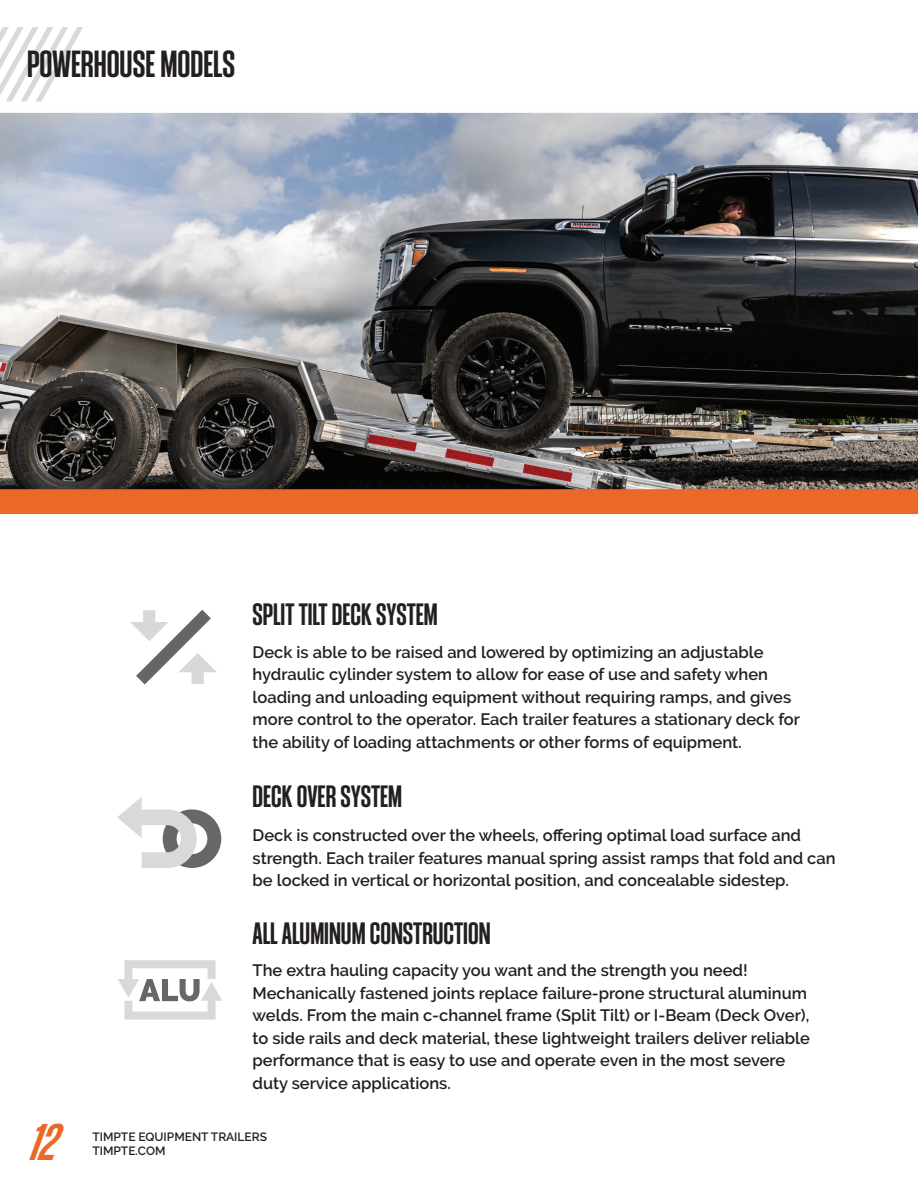
<style>
.page{position:relative;width:918px;height:1188px;background:#fff}
.page>*{position:absolute;margin:0;border:0;box-sizing:border-box;transform-origin:0 0}
.t1{font:italic 700 45px "Athletic Pro";color:#ea6828}
.Category_1{font:700 33px "Athletic Pro";color:#231f20}
.t2{font:700 27px "Athletic Pro";color:#231f20}
.t3{font:600 16.5px/22.5px "Raleway";color:#231f20}
.t4{font:600 12px/14.4px "Raleway";color:#231f20}
</style>
<div class="page">
<img style="left:0;top:112px;width:918px;height:730px">
<svg style="left:117px;top:797px;width:104px;height:71px"></svg>
<svg style="left:118px;top:960px;width:104px;height:60px"></svg>
<svg style="left:130px;top:610px;width:87px;height:75px"></svg>
<svg style="left:0;top:27px;width:83px;height:75px"></svg>
<p class="Category_1" style="left:27px;top:46px;width:210px">POWERHOUSE MODELS</p>
<p class="t2" style="left:253px;top:599px;width:187px">SPLIT TILT DECK SYSTEM</p>
<p class="t3" style="left:253px;top:641px;width:549px">Deck is able to be raised and lowered by optimizing an adjustable hydraulic cylinder system to allow for ease of use and safety when loading and unloading equipment without requiring ramps, and gives more control to the operator. Each trailer features a stationary deck for the ability of loading attachments or other forms of equipment.</p>
<p class="t2" style="left:253px;top:781px;width:151px">DECK OVER SYSTEM</p>
<p class="t3" style="left:253px;top:824px;width:585px">Deck is constructed over the wheels, offering optimal load surface and strength. Each trailer features manual spring assist ramps that fold and can be locked in vertical or horizontal position, and concealable sidestep.</p>
<p class="t2" style="left:253px;top:918px;width:240px">ALL ALUMINUM CONSTRUCTION</p>
<p class="t3" style="left:253px;top:959px;width:559px">The extra hauling capacity you want and the strength you need!<br>Mechanically fastened joints replace failure-prone structural aluminum welds. From the main c-channel frame (Split Tilt) or I-Beam (Deck Over), to side rails and deck material, these lightweight trailers deliver reliable performance that is easy to use and operate even in the most severe duty service applications.</p>
<h1 class="t1" style="left:31px;top:1117px;width:29px">12</h1>
<p class="t4" style="left:92px;top:1129px;width:176px">TIMPTE EQUIPMENT TRAILERS<br>TIMPTE.COM</p>
</div>
